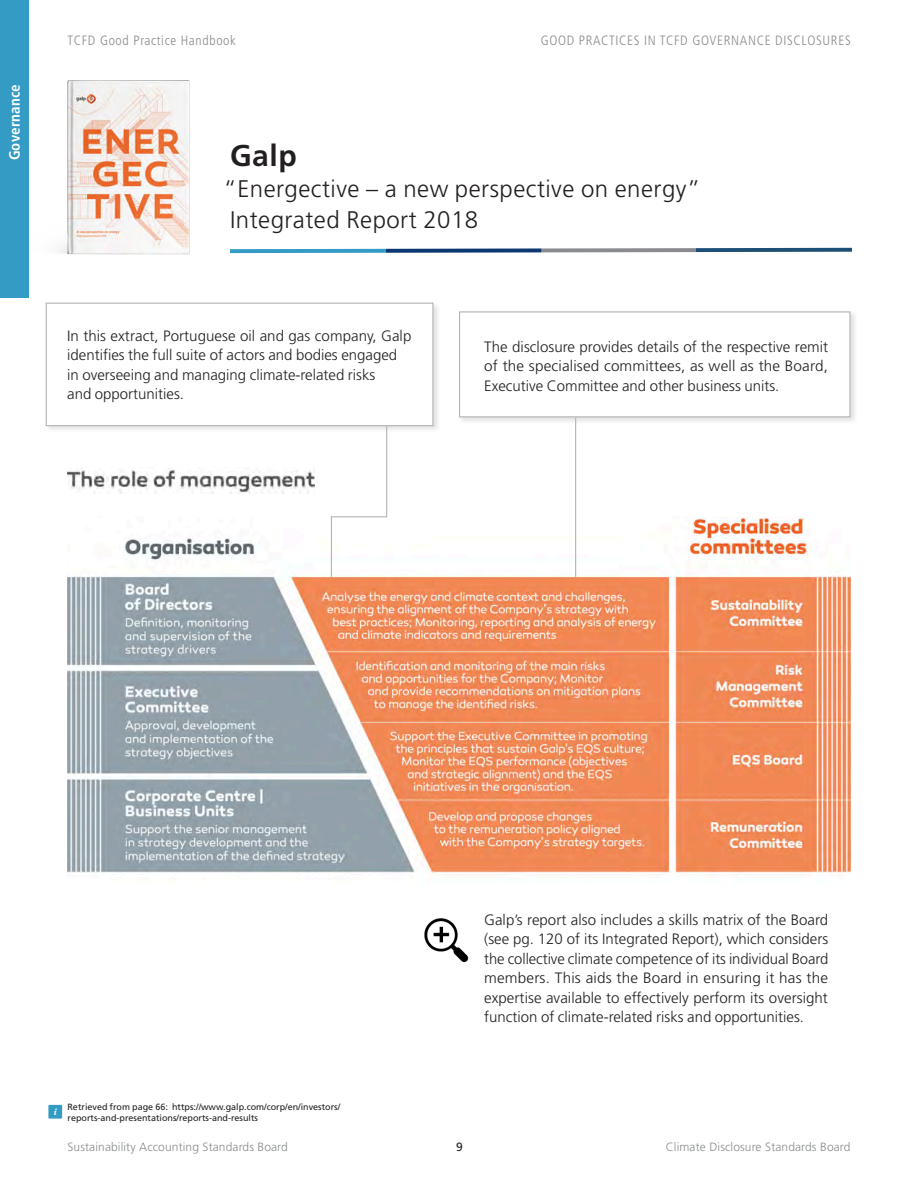
<style>
.page{position:relative;width:918px;height:1188px;background:#fff}
.page>*{position:absolute;margin:0;border:0;box-sizing:border-box;transform-origin:0 0}
.Excerpt_AR_Type{font:700 30px "Frutiger LT Std";color:#231f20}
.Excerpt_AR_Type-2{font:300 24px/31.5px "Frutiger LT Std";letter-spacing:.02em;color:#231f20}
.BULLETS{font:300 15px/19.5px "Frutiger LT Std";color:#231f20;text-align:justify}
.t1{font:700 condensed 15px "Frutiger LT Std";letter-spacing:.01em;color:#fff}
.t2{font:300 condensed 13.5px "Frutiger LT Std";letter-spacing:.05em;color:#888b8d}
.t3{font:300 12px "Frutiger LT Std";letter-spacing:.01em;color:#888b8d}
.t4{font:12px "Frutiger LT Std";color:#231f20}
.BULLETS-2{font:9px/10.8px "Frutiger LT Std";color:#231f20}
.Excerpt_AR_Type-3{font:italic 700 9px "Chronicle Text G1";color:#fff}
</style>
<div class="page">
<img style="left:67px;top:517px;width:784px;height:359px">
<img style="left:59px;top:80px;width:131px;height:175px">
<div style="left:48px;top:1105px;width:14px;height:14px;background:#339bc4;border:2px solid #339bc4"></div>
<div style="left:44px;top:301px;width:397px;height:133px;background:#231f20;opacity:.13"></div>
<div style="left:46px;top:303px;width:387px;height:123px;background:#fff;border:1px solid #b5b3b3"></div>
<div style="left:457px;top:310px;width:401px;height:115px;background:#231f20;opacity:.13"></div>
<div style="left:459px;top:311px;width:391px;height:106px;background:#fff;border:1px solid #b5b3b3"></div>
<img style="left:67px;top:468px;width:247px;height:25px">
<img style="left:424px;top:918px;width:45px;height:45px">
<hr style="left:575px;top:417px;width:1px;height:160px;background:#b5b3b3">
<svg style="left:330px;top:425px;width:58px;height:153px"></svg>
<svg style="left:230px;top:249px;width:156px;height:4px"></svg>
<div style="left:386px;top:248px;width:156px;height:5px;background:#0b3872"></div>
<svg style="left:542px;top:248px;width:154px;height:4px"></svg>
<svg style="left:696px;top:248px;width:156px;height:4px"></svg>
<div style="left:0;top:0;width:28px;height:298px;background:#339bc4"></div>
<p class="t1" style="left:6px;top:160px;width:78px;rotate:-90deg">Governance</p>
<p class="t2" style="left:67px;top:33px;width:170px">TCFD Good Practice Handbook</p>
<p class="t2" style="left:541px;top:33px;width:312px">GOOD PRACTICES IN TCFD GOVERNANCE DISCLOSURES</p>
<p class="Excerpt_AR_Type" style="left:230px;top:138px;width:68px">Galp</p>
<p class="Excerpt_AR_Type-2" style="left:224px;top:173px;width:478px">“Energective – a new perspective on energy”<br>Integrated Report 2018</p>
<p class="BULLETS" style="left:67px;top:326px;width:346px">In this extract, Portuguese oil and gas company, Galp identifies the full suite of actors and bodies engaged</p>
<p class="BULLETS" style="left:67px;top:365px;width:310px">in overseeing and managing climate-related risks</p>
<p class="BULLETS" style="left:67px;top:384px;width:118px">and opportunities.</p>
<p class="BULLETS" style="left:484px;top:337px;width:346px">The disclosure provides details of the respective remit of the specialised committees, as well as the Board, Executive Committee and other business units.</p>
<p class="BULLETS" style="left:484px;top:910px;width:346px">Galp’s report also includes a skills matrix of the Board (see pg. 120 of its Integrated Report), which considers the collective climate competence of its individual Board members. This aids the Board in ensuring it has the expertise available to effectively perform its oversight function of climate-related risks and opportunities.</p>
<p class="Excerpt_AR_Type-3" style="left:54px;top:1105px;width:5px">i</p>
<p class="BULLETS-2" style="left:68px;top:1101px;width:274px">Retrieved from page 66: https://www.galp.com/corp/en/investors/ reports-and-presentations/reports-and-results</p>
<p class="t3" style="left:68px;top:1140px;width:222px">Sustainability Accounting Standards Board</p>
<p class="t3" style="left:666px;top:1140px;width:186px">Climate Disclosure Standards Board</p>
<p class="t4" style="left:456px;top:1140px;width:8px">9</p>
</div>
